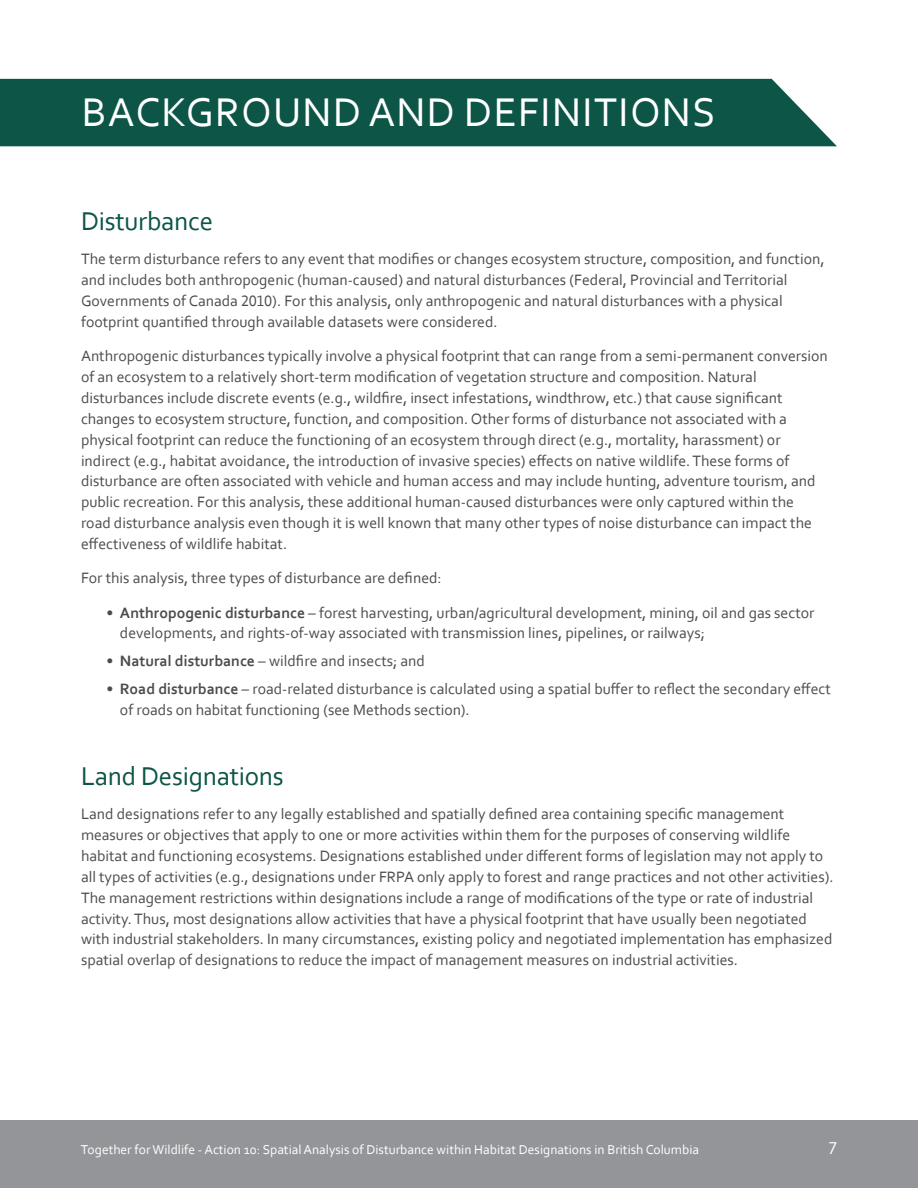
<style>
.page{position:relative;width:918px;height:1188px;background:#fff}
.page>*{position:absolute;margin:0;border:0;box-sizing:border-box;transform-origin:0 0}
.t1{font:42px "Corbel";letter-spacing:.03em;color:#fff}
.t2{font:27px "Corbel";letter-spacing:-.01em;color:#0c5547}
.t3{font:18px "Corbel";color:#fff}
.t4{font:15.75px/20.9px "Corbel";color:#4b4c4d}
.t5{font:13.5px "Corbel";color:#fff}
.s1{font-weight:700}
</style>
<div class="page">
<div style="left:0;top:1120px;width:918px;height:68px;background:#939598"></div>
<div style="left:0;top:79px;width:837px;height:67px;background:#0c5547"></div>
<h1 class="t1" style="left:82px;top:86px;width:635px">BACKGROUND AND DEFINITIONS</h1>
<h2 class="t2" style="left:81px;top:204px;width:134px">Disturbance</h2>
<p class="t4" style="left:81px;top:248px;width:745px">The term disturbance refers to any event that modifies or changes ecosystem structure, composition, and function, and includes both anthropogenic (human-caused) and natural disturbances (Federal, Provincial and Territorial Governments of Canada 2010). For this analysis, only anthropogenic and natural disturbances with a physical footprint quantified through available datasets were considered.</p>
<p class="t4" style="left:81px;top:345px;width:748px">Anthropogenic disturbances typically involve a physical footprint that can range from a semi-permanent conversion of an ecosystem to a relatively short-term modification of vegetation structure and composition. Natural disturbances include discrete events (e.g., wildfire, insect infestations, windthrow, etc.) that cause significant changes to ecosystem structure, function, and composition. Other forms of disturbance not associated with a physical footprint can reduce the functioning of an ecosystem through direct (e.g., mortality, harassment) or indirect (e.g., habitat avoidance, the introduction of invasive species) effects on native wildlife. These forms of disturbance are often associated with vehicle and human access and may include hunting, adventure tourism, and public recreation. For this analysis, these additional human-caused disturbances were only captured within the<br>road disturbance analysis even though it is well known that many other types of noise disturbance can impact the effectiveness of wildlife habitat.</p>
<p class="t4" style="left:81px;top:567px;width:362px">For this analysis, three types of disturbance are defined:</p>
<p class="t4" style="left:120px;top:602px;width:696px;text-indent:-13px">• <span class="s1">Anthropogenic disturbance</span> – forest harvesting, urban/agricultural development, mining, oil and gas sector developments, and rights-of-way associated with transmission lines, pipelines, or railways;</p>
<p class="t4" style="left:106px;top:650px;width:320px">• <span class="s1">Natural disturbance</span> – wildfire and insects; and</p>
<p class="t4" style="left:120px;top:678px;width:713px;text-indent:-13px">• <span class="s1">Road disturbance</span> – road-related disturbance is calculated using a spatial buffer to reflect the secondary effect of roads on habitat functioning (see Methods section).</p>
<h2 class="t2" style="left:81px;top:759px;width:204px">Land Designations</h2>
<p class="t4" style="left:81px;top:803px;width:754px">Land designations refer to any legally established and spatially defined area containing specific management measures or objectives that apply to one or more activities within them for the purposes of conserving wildlife habitat and functioning ecosystems. Designations established under different forms of legislation may not apply to all types of activities (e.g., designations under FRPA only apply to forest and range practices and not other activities).<br>The management restrictions within designations include a range of modifications of the type or rate of industrial activity. Thus, most designations allow activities that have a physical footprint that have usually been negotiated with industrial stakeholders. In many circumstances, existing policy and negotiated implementation has emphasized spatial overlap of designations to reduce the impact of management measures on industrial activities.</p>
<p class="t5" style="left:81px;top:1141px;width:620px">Together for Wildlife - Action 10: Spatial Analysis of Disturbance within Habitat Designations in British Columbia</p>
<p class="t3" style="left:829px;top:1137px;width:10px">7</p>
</div>
